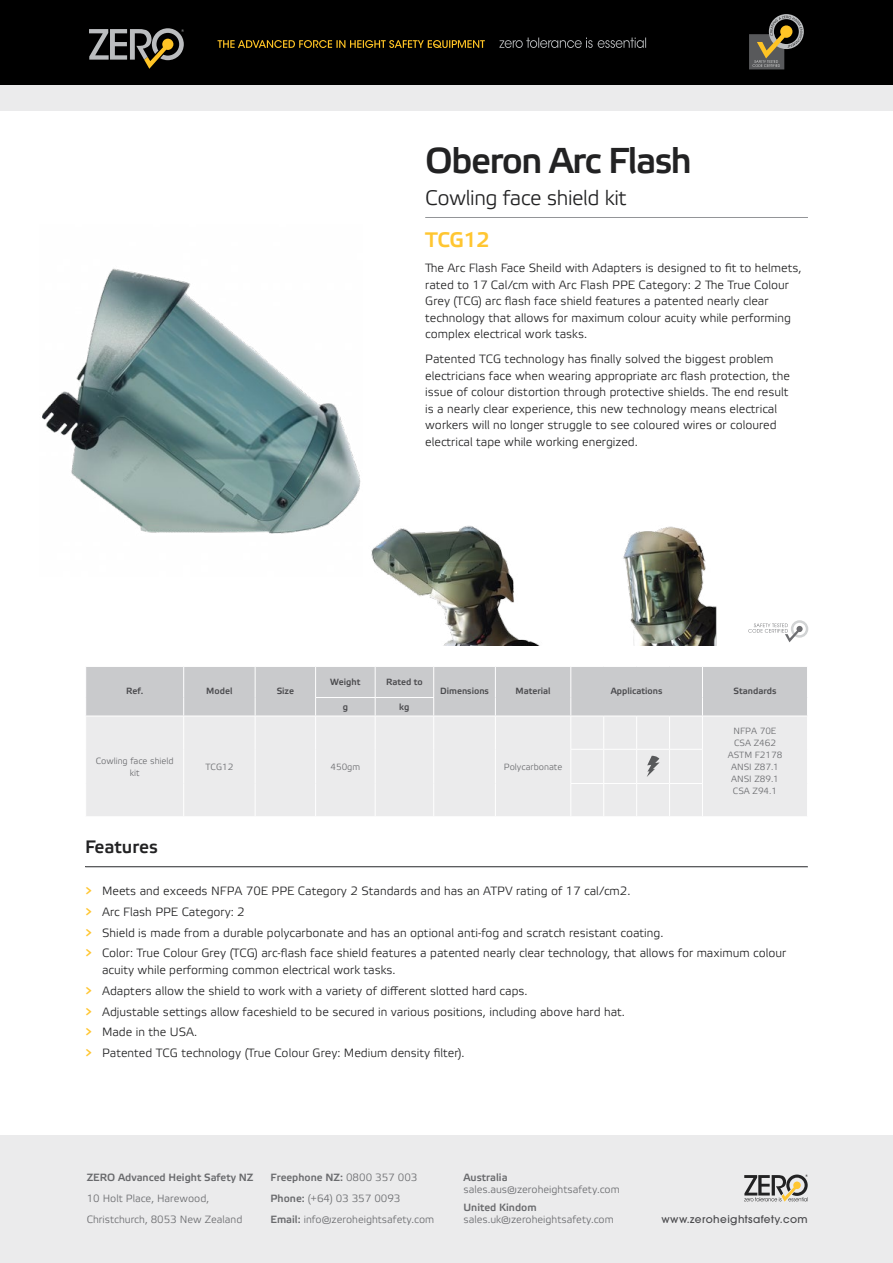
<style>
.page{position:relative;width:893px;height:1263px;background:#fff}
.page>*{position:absolute;margin:0;border:0;box-sizing:border-box;transform-origin:0 0}
.t1{font:36px "Etelka Medium Pro";letter-spacing:-.04em;color:#222223}
.t2{font:21px "Etelka Light Pro";letter-spacing:-.02em;color:#222223}
.t3{font:21px "Etelka Medium Pro";letter-spacing:-.02em;color:#ffc631}
.t4{font:18px "Etelka Medium Pro";color:#222223}
.t5{font:12px/16.5px "Etelka Light Pro";color:#222223}
.t6{font:10.5px/21px "Etelka Light Pro";color:#696a6d}
.t7{font:10.5px "Etelka Medium Pro";color:#696a6d}
.t8{font:500 10.5px "ITC Avant Garde Std";letter-spacing:.04em;color:#4a4a4d}
.t9{font:9px/12px "Etelka Light Pro";color:#696a6d;text-align:center}
.t10{font:9px "Etelka Medium Pro";color:#4a4a4d}
.s1{font-family:"Etelka Medium Pro";color:#ffc631}
.s2{font-family:"Etelka Light Pro"}
.s3{font-family:"Etelka Medium Pro"}
</style>
<div class="page">
<div style="left:0;top:0;width:893px;height:85px;background:#000"></div>
<div style="left:0;top:85px;width:893px;height:26px;background:#ebebec"></div>
<svg style="left:89px;top:28px;width:95px;height:41px"></svg>
<svg style="left:218px;top:40px;width:267px;height:8px"></svg>
<svg style="left:499px;top:38px;width:147px;height:10px"></svg>
<svg style="left:749px;top:14px;width:55px;height:55px"></svg>
<div style="left:0;top:1135px;width:893px;height:128px;background:#ebebec"></div>
<svg style="left:744px;top:1174px;width:64px;height:28px"></svg>
<hr style="left:85px;top:866px;width:723px;height:1px;background:#222223">
<img style="left:42px;top:268px;width:319px;height:266px">
<div style="left:86px;top:717px;width:721px;height:99px;background:#ebebec"></div>
<hr style="left:183px;top:716px;width:1px;height:33px;background:#fff">
<hr style="left:183px;top:749px;width:1px;height:34px;background:#fff">
<hr style="left:183px;top:783px;width:1px;height:33px;background:#fff">
<hr style="left:255px;top:716px;width:1px;height:33px;background:#fff">
<hr style="left:255px;top:749px;width:1px;height:34px;background:#fff">
<hr style="left:255px;top:783px;width:1px;height:33px;background:#fff">
<hr style="left:315px;top:716px;width:1px;height:33px;background:#fff">
<hr style="left:315px;top:749px;width:1px;height:34px;background:#fff">
<hr style="left:315px;top:783px;width:1px;height:33px;background:#fff">
<hr style="left:375px;top:716px;width:1px;height:33px;background:#fff">
<hr style="left:375px;top:749px;width:1px;height:34px;background:#fff">
<hr style="left:375px;top:783px;width:1px;height:33px;background:#fff">
<hr style="left:433px;top:716px;width:1px;height:33px;background:#fff">
<hr style="left:495px;top:716px;width:1px;height:33px;background:#fff">
<hr style="left:570px;top:716px;width:1px;height:33px;background:#fff">
<hr style="left:603px;top:716px;width:1px;height:33px;background:#fff">
<hr style="left:636px;top:716px;width:1px;height:33px;background:#fff">
<hr style="left:669px;top:716px;width:1px;height:33px;background:#fff">
<hr style="left:702px;top:716px;width:1px;height:33px;background:#fff">
<hr style="left:433px;top:749px;width:1px;height:34px;background:#fff">
<hr style="left:495px;top:749px;width:1px;height:34px;background:#fff">
<hr style="left:570px;top:749px;width:34px;height:1px;background:#fff">
<hr style="left:570px;top:750px;width:1px;height:33px;background:#fff">
<hr style="left:604px;top:749px;width:33px;height:1px;background:#fff">
<hr style="left:603px;top:750px;width:1px;height:33px;background:#fff">
<hr style="left:637px;top:749px;width:33px;height:1px;background:#fff">
<hr style="left:636px;top:750px;width:1px;height:33px;background:#fff">
<hr style="left:670px;top:749px;width:33px;height:1px;background:#fff">
<hr style="left:669px;top:750px;width:1px;height:33px;background:#fff">
<hr style="left:702px;top:750px;width:1px;height:33px;background:#fff">
<hr style="left:433px;top:783px;width:1px;height:33px;background:#fff">
<hr style="left:495px;top:783px;width:1px;height:33px;background:#fff">
<hr style="left:570px;top:783px;width:34px;height:1px;background:#fff">
<hr style="left:570px;top:784px;width:1px;height:32px;background:#fff">
<hr style="left:604px;top:783px;width:33px;height:1px;background:#fff">
<hr style="left:603px;top:784px;width:1px;height:32px;background:#fff">
<hr style="left:637px;top:783px;width:33px;height:1px;background:#fff">
<hr style="left:636px;top:784px;width:1px;height:32px;background:#fff">
<hr style="left:670px;top:783px;width:33px;height:1px;background:#fff">
<hr style="left:669px;top:784px;width:1px;height:32px;background:#fff">
<hr style="left:702px;top:784px;width:1px;height:32px;background:#fff">
<div style="left:86px;top:667px;width:721px;height:49px;background:#c9cacc"></div>
<svg style="left:647px;top:756px;width:13px;height:21px"></svg>
<img style="left:350px;top:526px;width:189px;height:119px">
<img style="left:623px;top:526px;width:94px;height:119px">
<hr style="left:425px;top:217px;width:383px;height:1px;background:#939598">
<hr style="left:85px;top:867px;width:723px;height:1px;background:#939598">
<svg style="left:748px;top:620px;width:60px;height:22px"></svg>
<h1 class="t1" style="left:425px;top:141px;width:268px">Oberon Arc Flash</h1>
<h2 class="t2" style="left:425px;top:186px;width:203px">Cowling face shield kit</h2>
<h2 class="t3" style="left:425px;top:229px;width:66px">TCG12</h2>
<p class="t5" style="left:425px;top:260px;width:378px">The Arc Flash Face Sheild with Adapters is designed to fit to helmets, rated to 17 Cal/cm with Arc Flash PPE Category: 2 The True Colour Grey (TCG) arc flash face shield features a patented nearly clear technology that allows for maximum colour acuity while performing complex electrical work tasks.</p>
<p class="t5" style="left:425px;top:351px;width:366px">Patented TCG technology has finally solved the biggest problem electricians face when wearing appropriate arc flash protection, the issue of colour distortion through protective shields. The end result is a nearly clear experience, this new technology means electrical workers will no longer struggle to see coloured wires or coloured electrical tape while working energized.</p>
<p class="t10" style="left:126px;top:686px;width:19px">Ref.</p>
<p class="t10" style="left:206px;top:686px;width:28px">Model</p>
<p class="t10" style="left:277px;top:686px;width:19px">Size</p>
<p class="t10" style="left:330px;top:677px;width:32px">Weight</p>
<p class="t10" style="left:386px;top:677px;width:38px">Rated to</p>
<p class="t10" style="left:343px;top:702px;width:7px">g</p>
<p class="t10" style="left:399px;top:702px;width:12px">kg</p>
<p class="t10" style="left:440px;top:686px;width:50px">Dimensions</p>
<p class="t10" style="left:515px;top:686px;width:37px">Material</p>
<p class="t10" style="left:611px;top:686px;width:53px">Applications</p>
<p class="t10" style="left:733px;top:686px;width:45px">Standards</p>
<p class="t9" style="left:96px;top:755px;width:79px">Cowling face shield kit</p>
<p class="t9" style="left:205px;top:761px;width:29px">TCG12</p>
<p class="t9" style="left:331px;top:761px;width:31px">450gm</p>
<p class="t9" style="left:504px;top:761px;width:60px">Polycarbonate</p>
<h3 class="t4" style="left:85px;top:837px;width:75px">Features</h3>
<p class="t9" style="left:728px;top:725px;width:56px">NFPA 70E<br>CSA Z462<br>ASTM F2178<br>ANSI Z87.1<br>ANSI Z89.1<br>CSA Z94.1</p>
<p class="t5" style="left:85px;top:881px;width:703px;line-height:20.7px"><span class="s1">&gt;</span> Meets and exceeds NFPA 70E PPE Category 2 Standards and has an ATPV rating of 17 cal/cm2.<br><span class="s1">&gt;</span> Arc Flash PPE Category: 2<br><span class="s1">&gt;</span> Shield is made from a durable polycarbonate and has an optional anti-fog and scratch resistant coating.<br><span class="s1">&gt;</span> Color: True Colour Grey (TCG) arc-flash face shield features a patented nearly clear technology, that allows for maximum colour</p>
<p class="t5" style="left:85px;top:960px;width:541px;line-height:20.7px;text-indent:17px">acuity while performing common electrical work tasks.<br><span class="s1">&gt;</span> Adapters allow the shield to work with a variety of different slotted hard caps.<br><span class="s1">&gt;</span> Adjustable settings allow faceshield to be secured in various positions, including above hard hat. <span class="s1">&gt;</span> Made in the USA.<br><span class="s1">&gt;</span> Patented TCG technology (True Colour Grey: Medium density filter).</p>
<p class="t7" style="left:87px;top:1171px;width:168px">ZERO Advanced Height Safety NZ</p>
<p class="t6" style="left:87px;top:1188px;width:157px">10 Holt Place, Harewood,<br>Christchurch, 8053 New Zealand</p>
<p class="t7" style="left:271px;top:1171px;width:148px">Freephone NZ: <span class="s2">0800 357 003</span></p>
<p class="t6" style="left:271px;top:1188px;width:165px"><span class="s3">Phone:</span> (+64) 03 357 0093<br><span class="s3">Email:</span> info@zeroheightsafety.com</p>
<p class="t7" style="left:463px;top:1172px;width:46px">Australia</p>
<p class="t6" style="left:463px;top:1180px;width:158px">sales.aus@zeroheightsafety.com</p>
<p class="t7" style="left:463px;top:1202px;width:75px">United Kindom</p>
<p class="t6" style="left:463px;top:1209px;width:152px">sales.uk@zeroheightsafety.com</p>
<p class="t8" style="left:661px;top:1212px;width:148px">www.zeroheightsafety.com</p>
</div>
